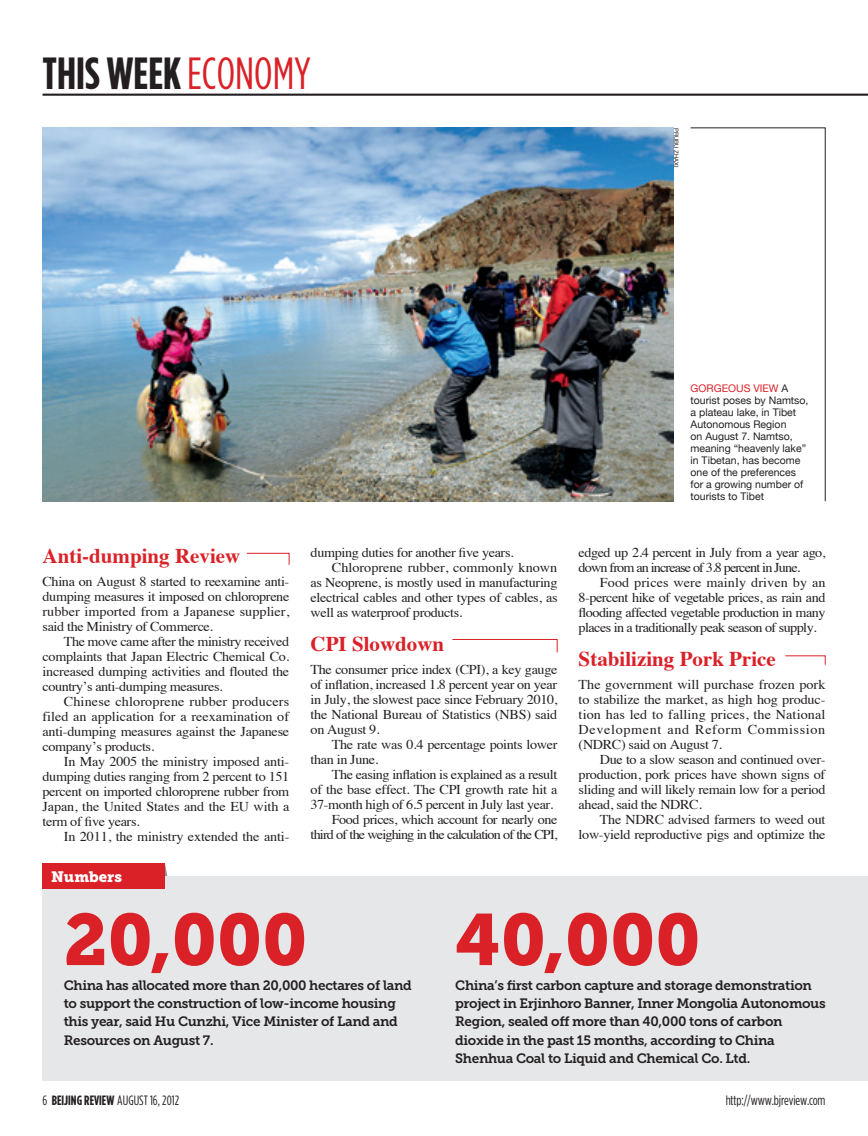
<style>
.page{position:relative;width:868px;height:1136px;background:#fff}
.page>*{position:absolute;margin:0;border:0;box-sizing:border-box;transform-origin:0 0}
.t1{font:72px "Museo Slab 900";color:#da2128}
.t2{font:700 condensed 45px "Gotham HTF";color:#231f20}
.t3{font:700 21px "Times";color:#da2128}
.t4{font:15px "Museo Slab 900";color:#fff}
.t5{font:13.5px/15px "Times";letter-spacing:-.025em;color:#231f20;text-align:justify;scale:1.05 1}
.t6{font:13.5px/18px "Museo Slab 700";letter-spacing:-.025em;color:#231f20}
.t7{font:13.5px/15px "Times";letter-spacing:-.06em;color:#231f20;scale:1.05 1}
.t8{font:condensed 13.5px "Gotham HTF";letter-spacing:-.01em;color:#231f20}
.t9{font:13.5px "Times";color:#231f20;scale:1.05 1}
.t10{font:10.5px/12px "Helvetica Neue";color:#231f20}
.t11{font:6px "Helvetica Neue";color:#231f20}
.s1{font-weight:400;color:#da2128}
.s2{color:#da2128}
.s3{font-weight:700}
</style>
<div class="page">
<svg style="left:165px;top:864px;width:2px;height:12px"></svg>
<hr style="left:43px;top:94px;width:824px;height:2px;background:#231f20">
<div style="left:43px;top:876px;width:824px;height:204px;background:#e6e7e9"></div>
<div style="left:43px;top:863px;width:122px;height:26px;background:#da2128"></div>
<img style="left:43px;top:128px;width:630px;height:373px">
<svg style="left:690px;top:127px;width:135px;height:374px"></svg>
<svg style="left:246px;top:553px;width:43px;height:12px"></svg>
<svg style="left:452px;top:639px;width:105px;height:13px"></svg>
<svg style="left:785px;top:655px;width:40px;height:10px"></svg>
<h2 class="t2" style="left:43px;top:48px;width:269px">THIS WEEK <span class="s1">ECONOMY</span></h2>
<p class="t11" style="left:679px;top:128px;width:41px;rotate:90deg">PRUBU ZHAXI</p>
<h3 class="t3" style="left:43px;top:536px;width:199px">Anti-dumping Review</h3>
<p class="t5" style="left:43px;top:572px;width:236px">China on August 8 started to reexamine anti&shy;dumping measures it imposed on chloroprene rubber imported from a Japanese supplier, said the Ministry of Commerce.</p>
<p class="t5" style="left:43px;top:632px;width:236px;text-indent:21px">The move came after the ministry received complaints that Japan Electric Chemical Co. increased dumping activities and flouted the country’s anti-dumping measures.</p>
<p class="t5" style="left:43px;top:692px;width:236px;text-indent:21px">Chinese chloroprene rubber producers filed an application for a reexamination of anti-dumping measures against the Japanese company’s products.</p>
<p class="t5" style="left:43px;top:752px;width:236px;text-indent:21px">In May 2005 the ministry imposed anti&shy;dumping duties ranging from 2 percent to 151 percent on imported chloroprene rubber from Japan, the United States and the EU with a term of five years.</p>
<p class="t5" style="left:64px;top:827px;width:216px">In 2011, the ministry extended the anti-</p>
<p class="t4" style="left:51px;top:867px;width:72px">Numbers</p>
<p class="t5" style="left:310px;top:543px;width:195px">dumping duties for another five years.</p>
<p class="t9" style="left:332px;top:554px;width:216px">Chloroprene rubber, commonly known</p>
<p class="t5" style="left:310px;top:573px;width:236px">as Neoprene, is mostly used in manufacturing</p>
<p class="t5" style="left:310px;top:588px;width:237px">electrical cables and other types of cables, as</p>
<p class="t5" style="left:310px;top:603px;width:146px">well as waterproof products.</p>
<h3 class="t3" style="left:310px;top:623px;width:135px">CPI Slowdown</h3>
<p class="t5" style="left:310px;top:660px;width:236px">The consumer price index (CPI), a key gauge of inflation, increased 1.8 percent year on year in July, the slowest pace since February 2010, the National Bureau of Statistics (NBS) said on August 9.</p>
<p class="t5" style="left:310px;top:735px;width:236px;text-indent:21px">The rate was 0.4 percentage points lower than in June.</p>
<p class="t5" style="left:310px;top:765px;width:236px;text-align:right">The easing inflation is explained as a result<br>of the base effect. The CPI growth rate hit a 37-month high of 6.5 percent in July last year.<br>Food prices, which account for nearly one third of the weighing in the calculation of the CPI,</p>
<p class="t10" style="left:690px;top:381px;width:119px"><span class="s2">GORGEOUS VIEW</span> A tourist poses by Namtso, a plateau lake, in Tibet<br>Autonomous Region<br>on August 7. Namtso, meaning “heavenly lake” in Tibetan, has become one of the preferences for a growing number of tourists to Tibet</p>
<p class="t7" style="left:578px;top:543px;width:236px">edged up 2.4 percent in July from a year ago, down from an increase of 3.8 percent in June.</p>
<p class="t5" style="left:578px;top:573px;width:236px;text-indent:21px">Food prices were mainly driven by an 8-percent hike of vegetable prices, as rain and flooding affected vegetable production in many places in a traditionally peak season of supply.</p>
<h3 class="t3" style="left:578px;top:638px;width:199px">Stabilizing Pork Price</h3>
<p class="t5" style="left:578px;top:675px;width:236px">The government will purchase frozen pork to stabilize the market, as high hog produc&shy;tion has led to falling prices, the National Development and Reform Commission (NDRC) said on August 7.</p>
<p class="t5" style="left:578px;top:750px;width:236px;text-indent:21px">Due to a slow season and continued over&shy;production, pork prices have shown signs of sliding and will likely remain low for a period ahead, said the NDRC.</p>
<p class="t5" style="left:578px;top:810px;width:236px;text-align:right">The NDRC advised farmers to weed out low-yield reproductive pigs and optimize the</p>
<h1 class="t1" style="left:64px;top:897px;width:245px">20,000</h1>
<p class="t6" style="left:64px;top:976px;width:349px">China has allocated more than 20,000 hectares of land to support the construction of low-income housing this year, said Hu Cunzhi, Vice Minister of Land and Resources on August 7.</p>
<h1 class="t1" style="left:455px;top:897px;width:247px">40,000</h1>
<p class="t6" style="left:455px;top:976px;width:372px">China’s first carbon capture and storage demonstration project in Erjinhoro Banner, Inner Mongolia Autonomous Region, sealed off more than 40,000 tons of carbon dioxide in the past 15 months, according to China Shenhua Coal to Liquid and Chemical Co. Ltd.</p>
<p class="t8" style="left:43px;top:1092px;width:138px">6 <span class="s3">BEIJING REVIEW</span> AUGUST 16, 2012</p>
<p class="t8" style="left:725px;top:1092px;width:101px">http://www.bjreview.com</p>
</div>
